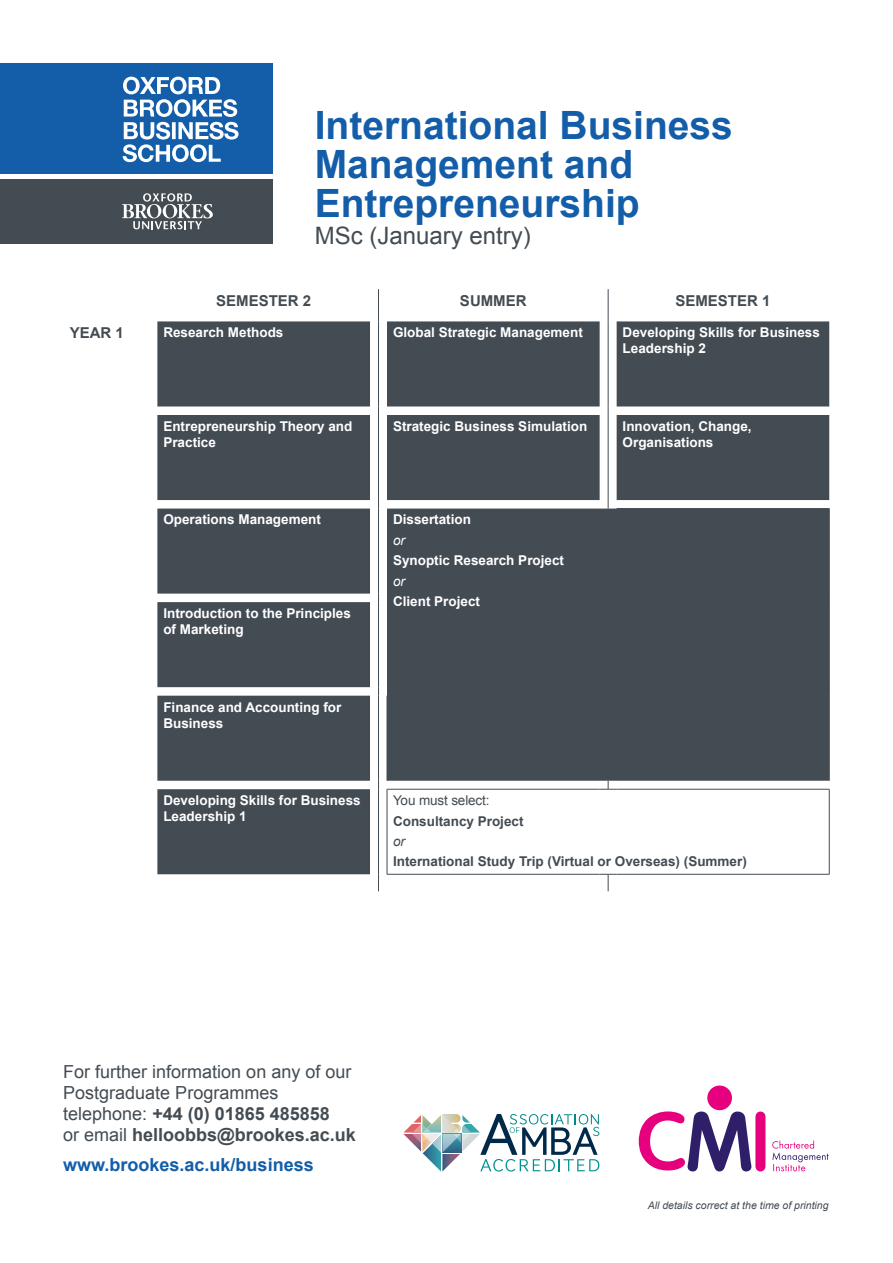
<style>
.page{position:relative;width:893px;height:1263px;background:#fff}
.page>*{position:absolute;margin:0;border:0;box-sizing:border-box;transform-origin:0 0}
.course_title{font:700 39px/39px "Arial";color:#135da9}
.course_type{font:24px "Arial";color:#434b53}
.t1{font:18px/21px "Arial";color:#434b53}
.t2{font:700 18px "Arial";color:#135da9}
.t3{font:700 15px "Arial";color:#434b53}
.module_title{font:700 13.5px/16.2px "Arial";color:#fff}
.module_title-2{font:700 13.5px "Arial";color:#434b53}
.module_description_c{font:13.5px "Arial";letter-spacing:-.01em;color:#434b53}
.module_title-3{font:italic 13.5px "Arial";color:#fff}
.module_title-4{font:italic 13.5px "Arial";color:#434b53}
.t4{font:italic 10.5px "Arial";color:#434b53}
.s1{font-weight:700}
</style>
<div class="page">
<svg style="left:639px;top:1111px;width:126px;height:60px"></svg>
<div style="left:707px;top:1085px;width:25px;height:25px;background:#e6007e;border-radius:50%"></div>
<svg style="left:772px;top:1140px;width:57px;height:31px"></svg>
<svg style="left:403px;top:1114px;width:196px;height:57px"></svg>
<div style="left:0;top:64px;width:273px;height:111px;background:#135da9"></div>
<svg style="left:123px;top:77px;width:116px;height:85px"></svg>
<div style="left:0;top:179px;width:273px;height:65px;background:#434b53"></div>
<svg style="left:122px;top:193px;width:91px;height:36px"></svg>
<svg style="left:157px;top:321px;width:672px;height:553px;fill:#434b53"></svg>
<svg style="left:378px;top:289px;width:1px;height:32px"></svg>
<svg style="left:608px;top:289px;width:1px;height:32px"></svg>
<hr style="left:608px;top:321px;width:1px;height:85px;background:#434b53">
<hr style="left:378px;top:321px;width:1px;height:85px;background:#434b53">
<hr style="left:378px;top:415px;width:1px;height:85px;background:#434b53">
<hr style="left:608px;top:415px;width:1px;height:85px;background:#434b53">
<hr style="left:378px;top:508px;width:1px;height:86px;background:#434b53">
<hr style="left:378px;top:602px;width:1px;height:85px;background:#434b53">
<hr style="left:378px;top:696px;width:1px;height:85px;background:#434b53">
<hr style="left:378px;top:789px;width:1px;height:85px;background:#434b53">
<svg style="left:378px;top:874px;width:1px;height:17px"></svg>
<hr style="left:387px;top:696px;width:1px;height:85px;background:#434b53">
<hr style="left:617px;top:508px;width:212px;height:1px;background:#434b53">
<hr style="left:829px;top:509px;width:1px;height:85px;background:#434b53">
<hr style="left:829px;top:602px;width:1px;height:85px;background:#434b53">
<hr style="left:829px;top:696px;width:1px;height:85px;background:#434b53">
<hr style="left:387px;top:789px;width:213px;height:1px;background:#434b53">
<hr style="left:387px;top:789px;width:1px;height:85px;background:#434b53">
<svg style="left:600px;top:781px;width:17px;height:9px"></svg>
<hr style="left:617px;top:789px;width:212px;height:1px;background:#434b53">
<hr style="left:829px;top:789px;width:1px;height:85px;background:#434b53">
<hr style="left:387px;top:874px;width:213px;height:1px;background:#434b53">
<svg style="left:600px;top:874px;width:17px;height:17px"></svg>
<hr style="left:617px;top:874px;width:212px;height:1px;background:#434b53">
<p class="course_title" style="left:315px;top:107px;width:420px">International Business<br>Management and<br>Entrepreneurship</p>
<p class="course_type" style="left:315px;top:220px;width:218px">MSc (January entry)</p>
<p class="t3" style="left:216px;top:291px;width:97px">SEMESTER 2</p>
<p class="t3" style="left:460px;top:291px;width:68px">SUMMER</p>
<p class="t3" style="left:675px;top:291px;width:97px">SEMESTER 1</p>
<p class="t3" style="left:70px;top:323px;width:56px">YEAR 1</p>
<p class="module_title" style="left:163px;top:325px;width:122px">Research Methods</p>
<p class="module_title" style="left:393px;top:325px;width:191px">Global Strategic Management</p>
<p class="module_title" style="left:623px;top:325px;width:199px">Developing Skills for Business<br>Leadership 2</p>
<p class="module_title" style="left:163px;top:418px;width:191px">Entrepreneurship Theory and<br>Practice</p>
<p class="module_title" style="left:393px;top:418px;width:196px">Strategic Business Simulation</p>
<p class="module_title" style="left:623px;top:418px;width:131px">Innovation, Change,<br>Organisations</p>
<p class="module_title" style="left:163px;top:512px;width:159px">Operations Management</p>
<p class="module_title" style="left:393px;top:512px;width:80px">Dissertation</p>
<p class="module_title-3" style="left:393px;top:531px;width:14px">or</p>
<p class="module_title" style="left:393px;top:553px;width:173px">Synoptic Research Project</p>
<p class="module_title-3" style="left:393px;top:572px;width:14px">or</p>
<p class="module_title" style="left:393px;top:594px;width:89px">Client Project</p>
<p class="module_title" style="left:163px;top:605px;width:189px">Introduction to the Principles of Marketing</p>
<p class="module_title" style="left:163px;top:699px;width:180px">Finance and Accounting for<br>Business</p>
<p class="module_title" style="left:163px;top:793px;width:199px">Developing Skills for Business<br>Leadership 1</p>
<p class="module_description_c" style="left:393px;top:791px;width:98px">You must select:</p>
<p class="module_title-2" style="left:393px;top:812px;width:132px">Consultancy Project</p>
<p class="module_title-4" style="left:393px;top:832px;width:13px">or</p>
<p class="module_title-2" style="left:393px;top:853px;width:355px">International Study Trip (Virtual or Overseas) (Summer)</p>
<p class="t1" style="left:63px;top:1062px;width:294px">For further information on any of our<br>Postgraduate Programmes telephone: <span class="s1">+44 (0) 01865 485858<br></span>or email <span class="s1">helloobbs@brookes.ac.uk</span></p>
<p class="t2" style="left:63px;top:1153px;width:252px">www.brookes.ac.uk/business</p>
<p class="t4" style="left:648px;top:1198px;width:182px">All details correct at the time of printing</p>
</div>
